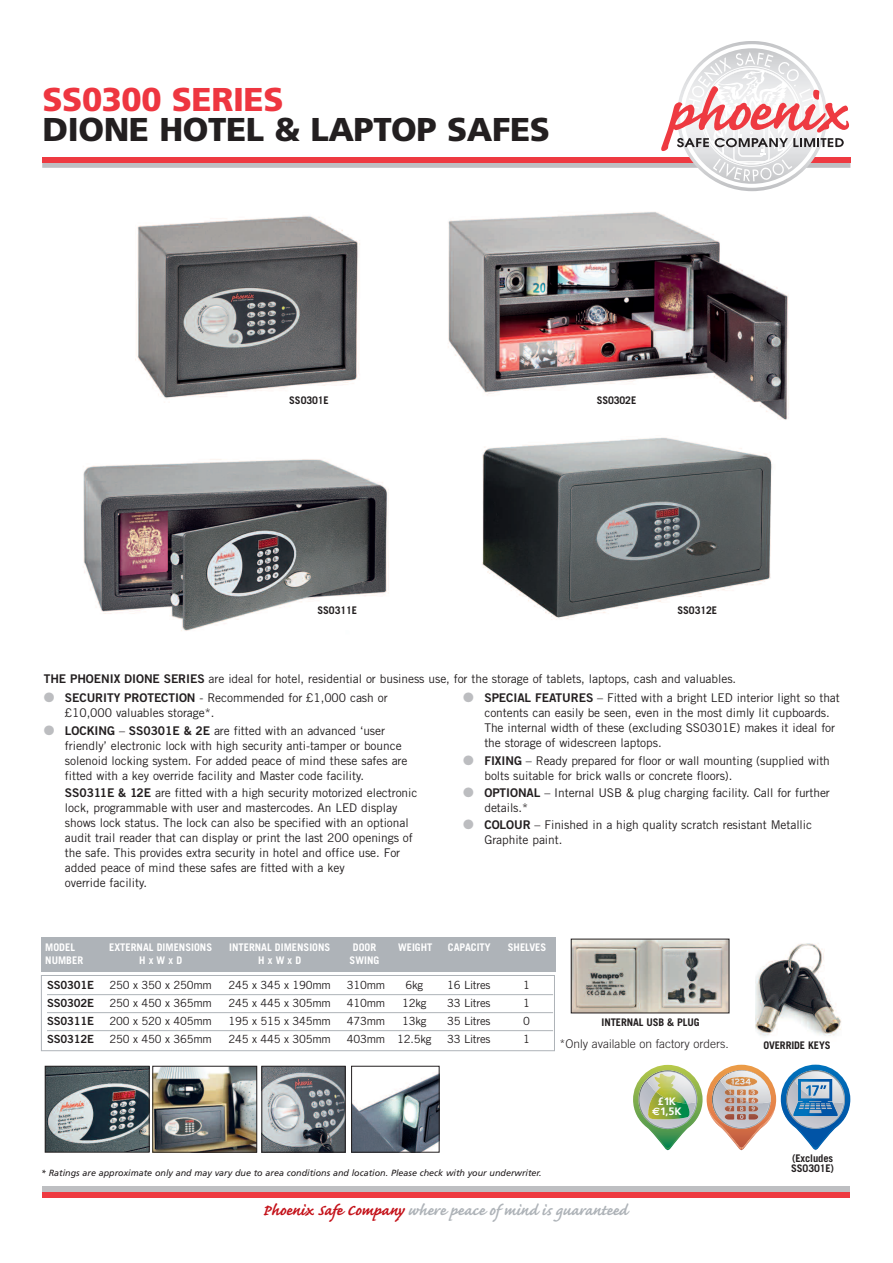
<style>
.page{position:relative;width:893px;height:1263px;background:#fff}
.page>*{position:absolute;margin:0;border:0;box-sizing:border-box;transform-origin:0 0}
.t1{font:900 33px "Frutiger";letter-spacing:-.01em;color:#231f20}
.t2{font:900 33px "Frutiger";letter-spacing:-.01em;color:#ee3640}
.t3{font:700 19.5px "Caflisch Script";color:#aeb3b8}
.t4{font:12px/15px "Trade Gothic";letter-spacing:-.005em;color:#231f20}
.t5{font:300 12px "Trade Gothic";color:#231f20}
.t6{font:11.25px "Trade Gothic";letter-spacing:-.02em;color:#231f20}
.t7{font:11.25px "Trade Gothic Bold Two";letter-spacing:-.02em;color:#231f20}
.t8{font:700 10.8px/9.9px "Frutiger";color:#fff;text-align:center}
.t9{font:700 10.5px "Trade Gothic";color:#fff}
.t10{font:700 10.5px/10.5px "Trade Gothic";letter-spacing:-.01em;color:#231f20}
.t11{font:italic 9px "Frutiger";color:#231f20}
.s1{font-family:"Trade Gothic Bold Two"}
.s2{color:#bcbdc0}
.s3{font-family:"Euro Sans"}
.s4{color:#c4121a}
</style>
<div class="page">
<div style="left:41px;top:975px;width:514px;height:76px;border:1px solid #aeb3b8"></div>
<hr style="left:47px;top:994px;width:506px;height:1px;background:#aeb3b8">
<hr style="left:47px;top:1012px;width:506px;height:1px;background:#aeb3b8">
<hr style="left:47px;top:1030px;width:506px;height:1px;background:#aeb3b8">
<div style="left:41px;top:938px;width:515px;height:34px;background:#aeb3b8"></div>
<img style="left:755px;top:943px;width:86px;height:93px">
<img style="left:448px;top:212px;width:341px;height:208px">
<img style="left:83px;top:459px;width:306px;height:172px">
<img style="left:482px;top:437px;width:290px;height:183px">
<img style="left:135px;top:216px;width:225px;height:183px">
<div style="left:43px;top:1187px;width:807px;height:5px;background:#bebfc2"></div>
<div style="left:43px;top:1192px;width:807px;height:5px;background:#ee3a41"></div>
<svg style="left:42px;top:41px;width:808px;height:150px"></svg>
<img style="left:573px;top:941px;width:154px;height:70px">
<img style="left:47px;top:1068px;width:100px;height:82px">
<div style="left:45px;top:1066px;width:104px;height:86px;border:1px solid #231f20"></div>
<img style="left:155px;top:1068px;width:100px;height:82px">
<div style="left:153px;top:1066px;width:104px;height:86px;border:1px solid #231f20"></div>
<img style="left:264px;top:1068px;width:79px;height:82px">
<div style="left:262px;top:1066px;width:83px;height:86px;border:1px solid #231f20"></div>
<img style="left:353px;top:1074px;width:84px;height:76px">
<div style="left:351px;top:1066px;width:88px;height:86px;border:1px solid #231f20"></div>
<img style="left:633px;top:1065px;width:217px;height:86px">
<img style="left:647px;top:1092px;width:43px;height:27px">
<img style="left:654px;top:1073px;width:33px;height:30px">
<h1 class="t2" style="left:43px;top:87px;width:243px">SS0300 SERIES</h1>
<h1 class="t1" style="left:43px;top:117px;width:509px">DIONE HOTEL &amp; LAPTOP SAFES</h1>
<p class="t10" style="left:289px;top:396px;width:41px">SS0301E</p>
<p class="t10" style="left:597px;top:396px;width:41px">SS0302E</p>
<p class="t10" style="left:317px;top:606px;width:41px">SS0311E</p>
<p class="t10" style="left:677px;top:606px;width:41px">SS0312E</p>
<p class="t4" style="left:44px;top:672px;width:694px"><span class="s1">THE PHOENIX DIONE SERIES</span> are ideal for hotel, residential or business use, for the storage of tablets, laptops, cash and valuables.</p>
<p class="t4" style="left:65px;top:692px;width:324px;text-indent:-21px"><span class="s2">●</span> <span class="s1">SECURITY PROTECTION</span> - Recommended for £1,000 cash or £10,000 valuables storage*.</p>
<p class="t4" style="left:65px;top:724px;width:344px;text-indent:-21px"><span class="s2">●</span> <span class="s1">LOCKING</span> – <span class="s1">SS0301E &amp; 2E</span> are fitted with an advanced ‘user friendly’ electronic lock with high security anti-tamper or bounce solenoid locking system. For added peace of mind these safes are fitted with a key override facility and Master code facility.</p>
<p class="t4" style="left:65px;top:786px;width:354px"><span class="s1">SS0311E &amp; 12E</span> are fitted with a high security motorized electronic lock, programmable with user and mastercodes. An LED display shows lock status. The lock can also be specified with an optional audit trail reader that can display or print the last 200 openings of the safe. This provides extra security in hotel and office use. For added peace of mind these safes are fitted with a key<br>override facility.</p>
<p class="t4" style="left:484px;top:692px;width:357px;text-indent:-21px"><span class="s2">●</span> <span class="s1">SPECIAL FEATURES</span> – Fitted with a bright LED interior light so that contents can easily be seen, even in the most dimly lit cupboards.<br>The internal width of these (excluding SS0301E) makes it ideal for the storage of widescreen laptops.</p>
<p class="t4" style="left:484px;top:754px;width:347px;text-indent:-21px"><span class="s2">●</span> <span class="s1">FIXING</span> – Ready prepared for floor or wall mounting (supplied with bolts suitable for brick walls or concrete floors).</p>
<p class="t4" style="left:484px;top:786px;width:347px;text-indent:-21px"><span class="s2">●</span> <span class="s1">OPTIONAL</span> – Internal USB &amp; plug charging facility. Call for further details.*</p>
<p class="t4" style="left:484px;top:818px;width:329px;text-indent:-21px"><span class="s2">●</span> <span class="s1">COLOUR</span> – Finished in a high quality scratch resistant Metallic<br>Graphite paint.</p>
<p class="t9" style="left:45px;top:944px;width:31px">MODEL</p>
<p class="t9" style="left:109px;top:944px;width:104px">EXTERNAL DIMENSIONS</p>
<p class="t9" style="left:229px;top:944px;width:103px">INTERNAL DIMENSIONS</p>
<p class="t9" style="left:353px;top:944px;width:25px">DOOR</p>
<p class="t9" style="left:398px;top:944px;width:36px">WEIGHT</p>
<p class="t9" style="left:448px;top:944px;width:44px">CAPACITY</p>
<p class="t9" style="left:508px;top:944px;width:40px">SHELVES</p>
<p class="t9" style="left:45px;top:956px;width:39px">NUMBER</p>
<p class="t9" style="left:139px;top:956px;width:45px">HxWxD</p>
<p class="t9" style="left:258px;top:956px;width:45px">HxWxD</p>
<p class="t9" style="left:350px;top:956px;width:31px">SWING</p>
<p class="t7" style="left:47px;top:980px;width:48px">SS0301E</p>
<p class="t6" style="left:110px;top:980px;width:104px">250 x 350 x 250mm</p>
<p class="t6" style="left:229px;top:980px;width:104px">245 x 345 x 190mm</p>
<p class="t6" style="left:347px;top:980px;width:40px">310mm</p>
<p class="t6" style="left:406px;top:980px;width:19px">6kg</p>
<p class="t6" style="left:447px;top:980px;width:45px">16 Litres</p>
<p class="t6" style="left:523px;top:980px;width:8px">1</p>
<p class="t7" style="left:47px;top:998px;width:48px">SS0302E</p>
<p class="t6" style="left:110px;top:998px;width:104px">250 x 450 x 365mm</p>
<p class="t6" style="left:229px;top:998px;width:104px">245 x 445 x 305mm</p>
<p class="t6" style="left:347px;top:998px;width:40px">410mm</p>
<p class="t6" style="left:402px;top:998px;width:26px">12kg</p>
<p class="t6" style="left:447px;top:998px;width:45px">33 Litres</p>
<p class="t6" style="left:523px;top:998px;width:8px">1</p>
<p class="t7" style="left:47px;top:1016px;width:48px">SS0311E</p>
<p class="t6" style="left:110px;top:1016px;width:104px">200 x 520 x 405mm</p>
<p class="t6" style="left:229px;top:1016px;width:104px">195 x 515 x 345mm</p>
<p class="t6" style="left:347px;top:1016px;width:40px">473mm</p>
<p class="t6" style="left:402px;top:1016px;width:26px">13kg</p>
<p class="t6" style="left:447px;top:1016px;width:45px">35 Litres</p>
<p class="t6" style="left:523px;top:1016px;width:8px">0</p>
<p class="t7" style="left:47px;top:1034px;width:48px">SS0312E</p>
<p class="t6" style="left:110px;top:1034px;width:104px">250 x 450 x 365mm</p>
<p class="t6" style="left:229px;top:1034px;width:104px">245 x 445 x 305mm</p>
<p class="t6" style="left:347px;top:1034px;width:86px">403mm 12.5kg</p>
<p class="t6" style="left:447px;top:1034px;width:45px">33 Litres</p>
<p class="t6" style="left:523px;top:1034px;width:8px">1</p>
<p class="t10" style="left:602px;top:1017px;width:99px">INTERNAL USB &amp; PLUG</p>
<p class="t5" style="left:559px;top:1039px;width:171px">*Only available on factory orders.</p>
<p class="t8" style="left:652px;top:1097px;width:31px">£1K <span class="s3">€</span>1,5K</p>
<p class="t11" style="left:41px;top:1169px;width:502px">* Ratings are approximate only and may vary due to area conditions and location. Please check with your underwriter.</p>
<h2 class="t3" style="left:263px;top:1197px;width:366px"><span class="s4">Phoenix Safe Company</span> where peace of mind is guaranteed</h2>
<p class="t10" style="left:763px;top:1041px;width:69px">OVERRIDE KEYS</p>
<p class="t10" style="left:791px;top:1153px;width:44px">(Excludes<br>SS0301E)</p>
</div>
